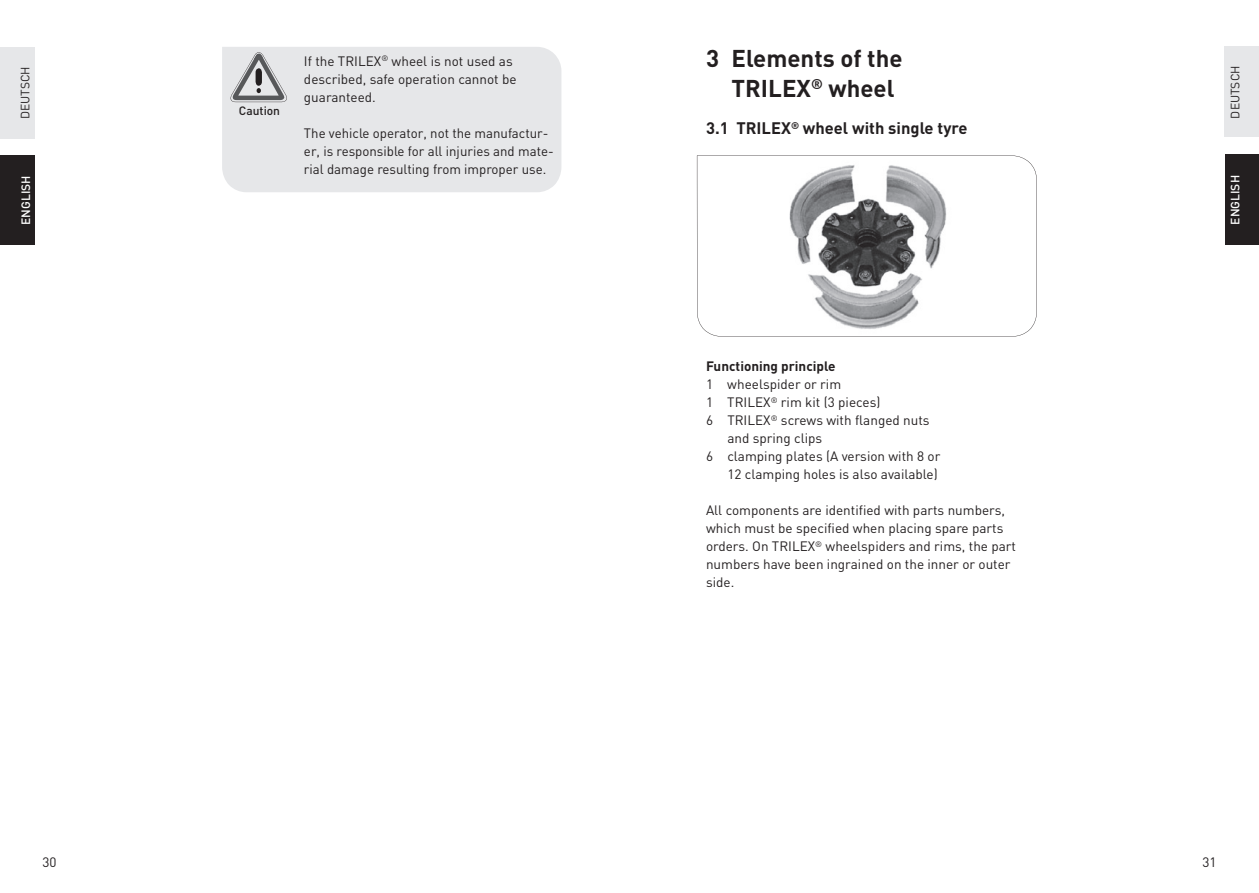
<style>
.page{position:relative;width:1259px;height:893px;background:#fff}
.page>*{position:absolute;margin:0;border:0;box-sizing:border-box;transform-origin:0 0}
.t1{font:700 24px/30px "DIN";color:#231f20}
.t2{font:700 16.5px "DIN";color:#231f20}
.t3{font:13.5px/18px "DIN";color:#231f20}
.t4{font:700 13.5px "DIN";color:#231f20}
.t5{font:12px "DIN";color:#231f20}
.t6{font:500 12px "DIN";color:#fff}
.t7{font:500 12px "DIN";color:#231f20}
</style>
<div class="page">
<div style="left:0;top:47px;width:35px;height:92px;background:#e6e7e9"></div>
<div style="left:0;top:155px;width:35px;height:90px;background:#231f20"></div>
<div style="left:1224px;top:47px;width:35px;height:90px;background:#e6e7e9"></div>
<div style="left:1225px;top:155px;width:34px;height:90px;background:#231f20"></div>
<div style="left:222px;top:47px;width:339px;height:145px;background:#e6e7e9"></div>
<svg style="left:697px;top:156px;width:339px;height:181px"></svg>
<svg style="left:231px;top:52px;width:56px;height:50px;background:#b9b9bb"></svg>
<p class="t5" style="left:18px;top:119px;width:55px;rotate:-90deg">DEUTSCH</p>
<p class="t6" style="left:18px;top:225px;width:51px;rotate:-90deg">ENGLISH</p>
<p class="t7" style="left:239px;top:103px;width:43px">Caution</p>
<h1 class="t1" style="left:731px;top:42px;width:172px;text-indent:-25px">3 Elements of the<br>TRILEX<sup>®</sup> wheel</h1>
<p class="t3" style="left:304px;top:51px;width:214px">If the TRILEX<sup>®</sup> wheel is not used as described, safe operation cannot be guaranteed.</p>
<p class="t3" style="left:304px;top:123px;width:251px">The vehicle operator, not the manufactur&shy;er, is responsible for all injuries and mate&shy;rial damage resulting from improper use.</p>
<p class="t2" style="left:706px;top:117px;width:263px">3.1 TRILEX<sup>®</sup> wheel with single tyre</p>
<p class="t4" style="left:706px;top:357px;width:131px">Functioning principle</p>
<p class="t3" style="left:706px;top:375px;width:137px">1 wheelspider or rim</p>
<p class="t3" style="left:706px;top:393px;width:176px">1 TRILEX<sup>®</sup> rim kit (3 pieces)</p>
<p class="t3" style="left:706px;top:411px;width:225px">6 TRILEX<sup>®</sup> screws with flanged nuts</p>
<p class="t3" style="left:727px;top:429px;width:96px">and spring clips</p>
<p class="t3" style="left:706px;top:447px;width:236px">6 clamping plates (A version with 8 or</p>
<p class="t3" style="left:727px;top:465px;width:212px">12 clamping holes is also available)</p>
<p class="t3" style="left:706px;top:501px;width:311px">All components are identified with parts numbers, which must be specified when placing spare parts orders. On TRILEX<sup>®</sup> wheelspiders and rims, the part numbers have been ingrained on the inner or outer side.</p>
<p class="t5" style="left:1227px;top:119px;width:55px;rotate:-90deg">DEUTSCH</p>
<p class="t6" style="left:1227px;top:225px;width:51px;rotate:-90deg">ENGLISH</p>
<p class="t3" style="left:43px;top:853px;width:16px">30</p>
<p class="t3" style="left:1202px;top:853px;width:16px">31</p>
</div>
